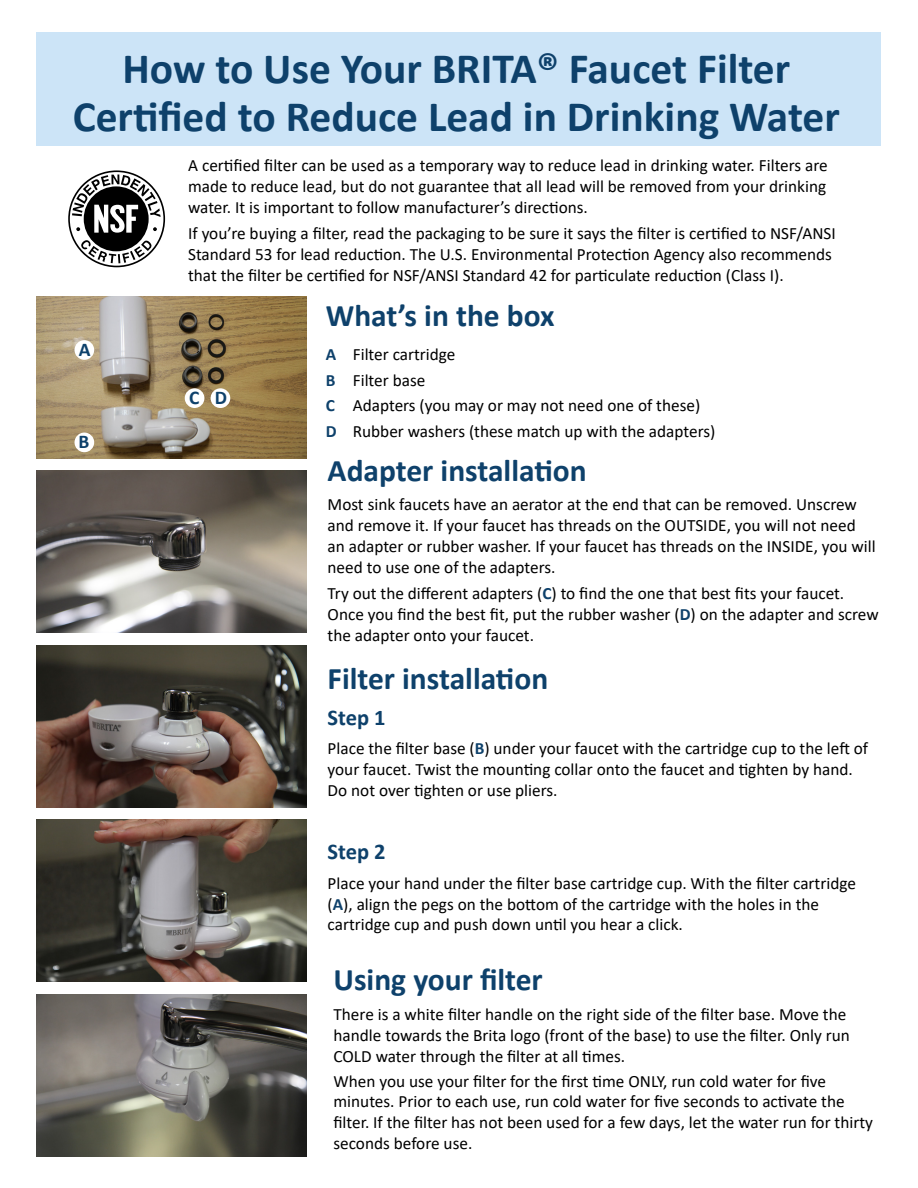
<style>
.page{position:relative;width:918px;height:1188px;background:#fff}
.page>*{position:absolute;margin:0;border:0;box-sizing:border-box;transform-origin:0 0}
.t1{font:700 43.5px/48px "Calibri";color:#0e416b;text-align:center}
.t2{font:700 31.5px "Calibri";color:#0e416b}
.t3{font:700 22.5px "Calibri";color:#0e416b}
.t4{font:700 19.5px "Calibri";color:#0e416b}
.Paragraph_Style_1{font:17.25px/20.7px "Calibri";color:#000}
.s1{font-weight:700;color:#0e416b}
</style>
<div class="page">
<div style="left:37px;top:32px;width:844px;height:114px;background:#cce4f7"></div>
<svg style="left:68px;top:170px;width:97px;height:97px"></svg>
<img style="left:37px;top:296px;width:270px;height:162px">
<div style="left:75px;top:340px;width:19px;height:20px;background:#fff;border-radius:50%"></div>
<div style="left:75px;top:433px;width:19px;height:19px;background:#fff;border-radius:50%"></div>
<div style="left:185px;top:388px;width:19px;height:20px;background:#fff;border-radius:50%"></div>
<div style="left:211px;top:388px;width:19px;height:20px;background:#fff;border-radius:50%"></div>
<img style="left:37px;top:471px;width:270px;height:162px">
<img style="left:37px;top:645px;width:270px;height:162px">
<img style="left:37px;top:820px;width:270px;height:162px">
<img style="left:37px;top:994px;width:270px;height:162px">
<h1 class="t1" style="left:73px;top:44px;width:769px">How to Use Your BRITA® Faucet Filter<br>Certified to Reduce Lead in Drinking Water</h1>
<p class="Paragraph_Style_1" style="left:188px;top:155px;width:641px;text-align:justify">A certified filter can be used as a temporary way to reduce lead in drinking water. Filters are made to reduce lead, but do not guarantee that all lead will be removed from your drinking water. It is important to follow manufacturer’s directions.</p>
<p class="Paragraph_Style_1" style="left:188px;top:223px;width:649px">If you’re buying a filter, read the packaging to be sure it says the filter is certified to NSF/ANSI<br>Standard 53 for lead reduction. The U.S. Environmental Protection Agency also recommends that the filter be certified for NSF/ANSI Standard 42 for particulate reduction (Class I).</p>
<h2 class="t2" style="left:326px;top:293px;width:230px">What’s in the box</h2>
<p class="Paragraph_Style_1" style="left:326px;top:341px;width:391px;line-height:25.5px"><span class="s1">A</span> Filter cartridge<br><span class="s1">B</span> Filter base<br><span class="s1">C</span> Adapters (you may or may not need one of these)<br><span class="s1">D</span> Rubber washers (these match up with the adapters)</p>
<p class="t4" style="left:79px;top:336px;width:13px">A</p>
<p class="t4" style="left:189px;top:384px;width:40px">C D</p>
<p class="t4" style="left:79px;top:428px;width:12px">B</p>
<h2 class="t2" style="left:328px;top:448px;width:261px">Adapter installation</h2>
<p class="Paragraph_Style_1" style="left:328px;top:494px;width:550px">Most sink faucets have an aerator at the end that can be removed. Unscrew and remove it. If your faucet has threads on the OUTSIDE, you will not need an adapter or rubber washer. If your faucet has threads on the INSIDE, you will need to use one of the adapters.</p>
<p class="Paragraph_Style_1" style="left:328px;top:583px;width:553px">Try out the different adapters (<span class="s1">C</span>) to find the one that best fits your faucet.<br>Once you find the best fit, put the rubber washer (<span class="s1">D</span>) on the adapter and screw the adapter onto your faucet.</p>
<h2 class="t2" style="left:328px;top:656px;width:222px">Filter installation</h2>
<h3 class="t3" style="left:328px;top:701px;width:60px">Step 1</h3>
<p class="Paragraph_Style_1" style="left:328px;top:738px;width:542px">Place the filter base (<span class="s1">B</span>) under your faucet with the cartridge cup to the left of your faucet. Twist the mounting collar onto the faucet and tighten by hand.<br>Do not over tighten or use pliers.</p>
<h3 class="t3" style="left:328px;top:836px;width:60px">Step 2</h3>
<p class="Paragraph_Style_1" style="left:328px;top:872px;width:530px">Place your hand under the filter base cartridge cup. With the filter cartridge (<span class="s1">A</span>), align the pegs on the bottom of the cartridge with the holes in the cartridge cup and push down until you hear a click.</p>
<h2 class="t2" style="left:334px;top:958px;width:211px">Using your filter</h2>
<p class="Paragraph_Style_1" style="left:334px;top:1004px;width:518px">There is a white filter handle on the right side of the filter base. Move the handle towards the Brita logo (front of the base) to use the filter. Only run<br>COLD water through the filter at all times.</p>
<p class="Paragraph_Style_1" style="left:334px;top:1070px;width:541px">When you use your filter for the first time ONLY, run cold water for five minutes. Prior to each use, run cold water for five seconds to activate the filter. If the filter has not been used for a few days, let the water run for thirty seconds before use.</p>
</div>
